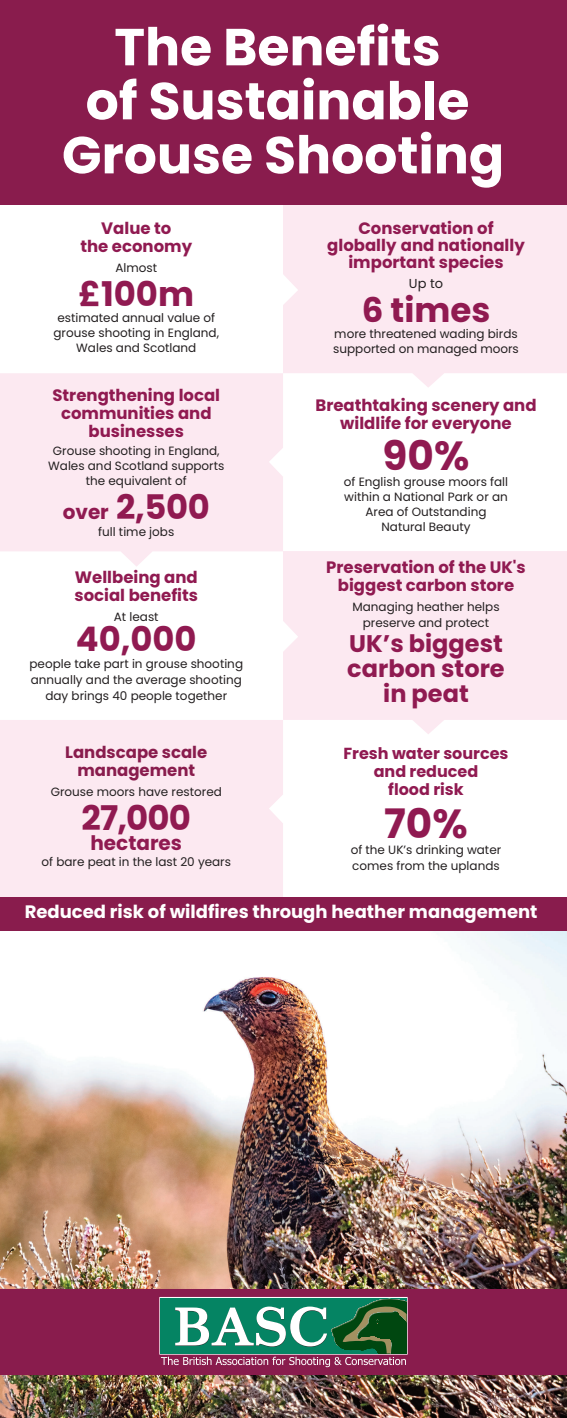
<style>
.page{position:relative;width:567px;height:1418px;background:#fff}
.page>*{position:absolute;margin:0;border:0;box-sizing:border-box;transform-origin:0 0}
.t1{font:700 52px/54px "Poppins";color:#fff;text-align:center}
.t2{font:700 40.6px "Poppins";color:#901a51}
.t3{font:700 34px "Poppins";color:#901a51}
.t4{font:700 33.8px "Poppins";color:#901a51}
.t5{font:700 24px/25px "Poppins";color:#901a51;text-align:center}
.t6{font:700 20px "Poppins";color:#901a51}
.t7{font:700 18px "Poppins";color:#fff}
.t8{font:700 16.5px/18px "Poppins";color:#901a51;text-align:center}
.t9{font:700 16.5px/18px "Poppins";color:#891c4d;text-align:center}
.t10{font:700 16px/18px "Poppins";color:#901a51;text-align:center}
.t11{font:13px "Poppins";color:#231f20}
.t12{font:12px/15px "Poppins";color:#231f20;text-align:center}
.s1{font-size:20px}
</style>
<div class="page">
<img style="left:0;top:930px;width:567px;height:359px">
<img style="left:0;top:1374px;width:567px;height:43px">
<div style="left:0;top:1289px;width:567px;height:85px;background:#891c4d"></div>
<svg style="left:283px;top:551px;width:284px;height:183px;fill:#fce9f1"></svg>
<div style="left:0;top:720px;width:283px;height:176px;background:#fce9f1"></div>
<svg style="left:283px;top:204px;width:284px;height:183px;fill:#fce9f1"></svg>
<svg style="left:0;top:373px;width:283px;height:193px;fill:#fce9f1"></svg>
<div style="left:0;top:0;width:567px;height:204px;background:#891c4d"></div>
<div style="left:0;top:896px;width:567px;height:34px;background:#891c4d"></div>
<svg style="left:159px;top:1297px;width:249px;height:70px"></svg>
<h1 class="t1" style="left:62px;top:25px;width:444px">The Benefits<br>of Sustainable<br>Grouse Shooting</h1>
<h3 class="t8" style="left:80px;top:220px;width:113px">Value to<br>the economy</h3>
<p class="t12" style="left:115px;top:261px;width:43px">Almost</p>
<h3 class="t8" style="left:327px;top:221px;width:199px;line-height:17px">Conservation of globally and nationally important species</h3>
<p class="t11" style="left:409px;top:278px;width:36px">Up to</p>
<h3 class="t3" style="left:362px;top:294px;width:130px">6 times</h3>
<p class="t12" style="left:333px;top:327px;width:187px;text-align:left">more threatened wading birds supported on managed moors</p>
<h3 class="t3" style="left:78px;top:278px;width:117px">£100m</h3>
<p class="t12" style="left:54px;top:326px;width:167px">grouse shooting in England,<br>Wales and Scotland</p>
<p class="t12" style="left:57px;top:311px;width:159px">estimated annual value of</p>
<h3 class="t8" style="left:52px;top:387px;width:169px">Strengthening local communities and businesses</h3>
<p class="t12" style="left:48px;top:444px;width:178px">Grouse shooting in England,<br>Wales and Scotland supports the equivalent of</p>
<h3 class="t4" style="left:63px;top:492px;width:149px"><span class="s1">over</span> 2,500</h3>
<p class="t12" style="left:98px;top:525px;width:78px">full time jobs</p>
<h3 class="t8" style="left:75px;top:569px;width:125px;text-align:left">Wellbeing and social benefits</h3>
<p class="t12" style="left:114px;top:610px;width:46px">At least</p>
<h3 class="t4" style="left:76px;top:624px;width:122px">40,000</h3>
<p class="t12" style="left:29px;top:657px;width:215px;line-height:16px">people take part in grouse shooting annually and the average shooting day brings 40 people together</p>
<h3 class="t9" style="left:65px;top:744px;width:144px">Landscape scale management</h3>
<p class="t12" style="left:51px;top:785px;width:173px">Grouse moors have restored</p>
<h3 class="t3" style="left:81px;top:803px;width:111px">27,000</h3>
<h3 class="t6" style="left:90px;top:834px;width:93px">hectares</h3>
<p class="t12" style="left:42px;top:855px;width:191px">of bare peat in the last 20 years</p>
<h3 class="t8" style="left:315px;top:398px;width:223px">Breathtaking scenery and wildlife for everyone</h3>
<h2 class="t2" style="left:383px;top:438px;width:88px">90%</h2>
<p class="t12" style="left:344px;top:491px;width:165px">within a National Park or an<br>Area of Outstanding<br>Natural Beauty</p>
<h3 class="t8" style="left:326px;top:560px;width:201px">Preservation of the UK's biggest carbon store</h3>
<p class="t12" style="left:352px;top:600px;width:149px;line-height:16px">Managing heather helps preserve and protect</p>
<h3 class="t5" style="left:347px;top:633px;width:159px">UK’s biggest carbon store in peat</h3>
<p class="t12" style="left:344px;top:476px;width:166px">of English grouse moors fall</p>
<h3 class="t10" style="left:343px;top:746px;width:167px">Fresh water sources and reduced<br>flood risk</h3>
<h2 class="t2" style="left:384px;top:806px;width:85px">70%</h2>
<p class="t12" style="left:351px;top:843px;width:152px;line-height:16px;text-align:left">of the UK’s drinking water comes from the uplands</p>
<h3 class="t7" style="left:25px;top:903px;width:514px">Reduced risk of wildfires through heather management</h3>
</div>
